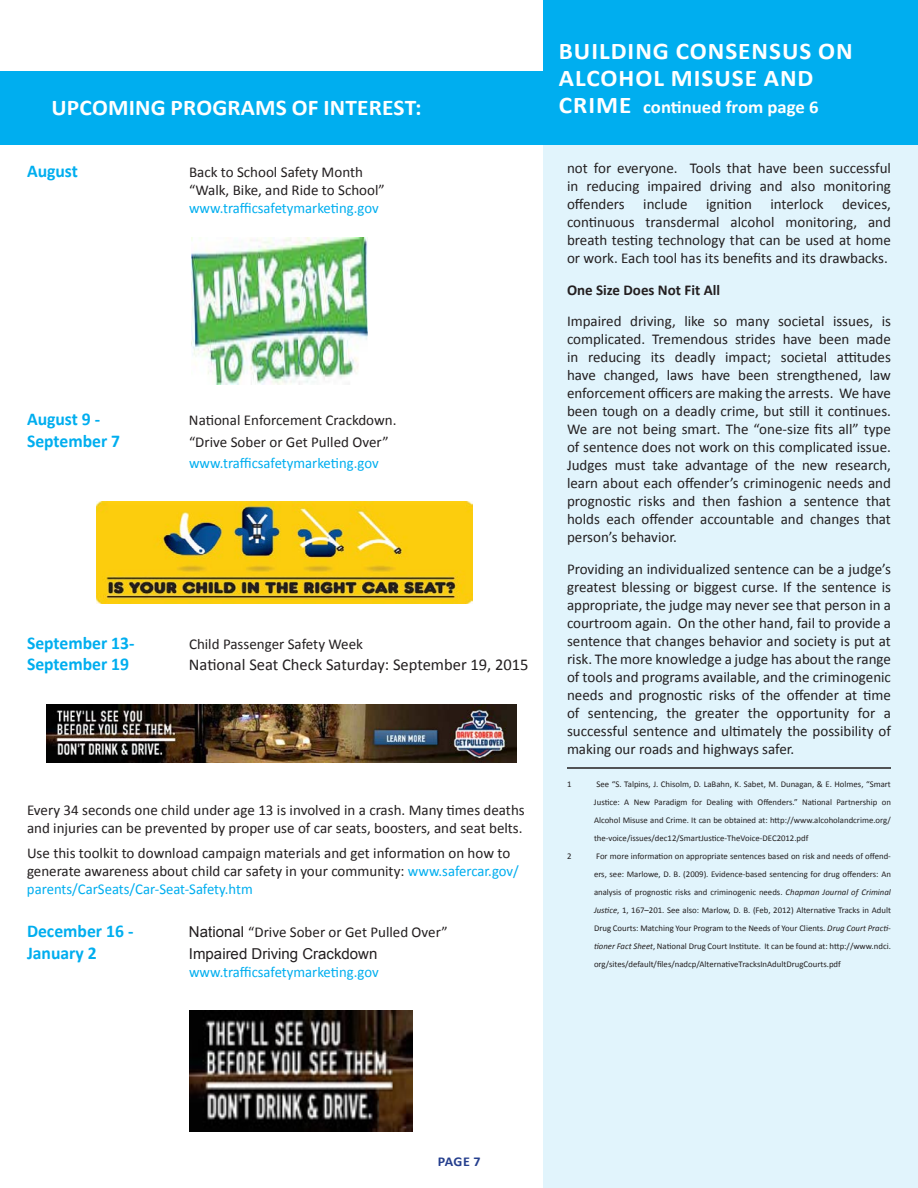
<style>
.page{position:relative;width:918px;height:1188px;background:#fff}
.page>*{position:absolute;margin:0;border:0;box-sizing:border-box;transform-origin:0 0}
.t1{font:700 24px/27px "Calibri";letter-spacing:.04em;color:#fff;scale:1.05 1}
.t2{font:700 22.5px "Calibri";letter-spacing:.01em;color:#fff;scale:1.04 1}
.t3{font:700 18px "Calibri";color:#00aeef}
.t4{font:700 18px "Calibri";color:#fff;scale:1.04 1}
.t5{font:16.5px "Calibri";color:#231f20}
.t6{font:15px/18px "Calibri";color:#231f20}
.t7{font:15px "Calibri";color:#00aeef}
.t8{font:15px "Arial";color:#231f20}
.t9{font:700 15px "Calibri";color:#231f20}
.t10{font:700 13.5px "Calibri";color:#253f8e;scale:1.04 1}
.t11{font:8.7px/18px "Calibri";color:#231f20;text-align:justify}
.s1{color:#00aeef}
.s2{font-family:"Arial"}
.s3{font-size:24px}
.s4{font-style:italic}
</style>
<div class="page">
<div style="left:543px;top:0;width:375px;height:1188px;background:#e1f4fc"></div>
<div style="left:543px;top:0;width:375px;height:145px;background:#00aeef"></div>
<div style="left:0;top:71px;width:573px;height:74px;background:#00aeef"></div>
<img style="left:191px;top:238px;width:177px;height:146px">
<hr style="left:567px;top:767px;width:324px;height:2px;background:#231f20">
<img style="left:46px;top:704px;width:471px;height:58px">
<img style="left:96px;top:501px;width:376px;height:102px">
<img style="left:189px;top:1011px;width:224px;height:120px">
<h2 class="t2" style="left:51px;top:93px;width:357px">UPCOMING PROGRAMS OF INTEREST:</h2>
<p class="t3" style="left:27px;top:160px;width:52px">August</p>
<p class="t6" style="left:189px;top:163px;width:197px">Back to School Safety Month “Walk, Bike, and Ride to School”</p>
<p class="t7" style="left:189px;top:199px;width:191px">www.trafficsafetymarketing.gov</p>
<p class="t3" style="left:27px;top:408px;width:75px">August 9 -</p>
<p class="t6" style="left:189px;top:411px;width:209px">National Enforcement Crackdown.</p>
<p class="t3" style="left:27px;top:429px;width:95px">September 7</p>
<p class="t6" style="left:189px;top:433px;width:201px">“Drive Sober or Get Pulled Over”</p>
<p class="t7" style="left:189px;top:454px;width:191px">www.trafficsafetymarketing.gov</p>
<p class="t3" style="left:27px;top:631px;width:109px">September 13-</p>
<p class="t6" style="left:189px;top:635px;width:176px">Child Passenger Safety Week</p>
<p class="t3" style="left:27px;top:653px;width:104px">September 19</p>
<p class="t5" style="left:189px;top:655px;width:341px">National Seat Check Saturday: September 19, 2015</p>
<p class="t6" style="left:27px;top:801px;width:499px">Every 34 seconds one child under age 13 is involved in a crash. Many times deaths and injuries can be prevented by proper use of car seats, boosters, and seat belts.</p>
<p class="t6" style="left:27px;top:844px;width:493px">Use this toolkit to download campaign materials and get information on how to generate awareness about child car safety in your community: <span class="s1">www.safercar.gov/ parents/CarSeats/Car-Seat-Safety.htm</span></p>
<p class="t3" style="left:27px;top:920px;width:108px">December 16 -</p>
<p class="t6" style="left:189px;top:924px;width:260px"><span class="s2">National</span> “Drive Sober or Get Pulled Over”</p>
<p class="t3" style="left:27px;top:942px;width:71px">January 2</p>
<p class="t8" style="left:189px;top:944px;width:190px">Impaired Driving Crackdown</p>
<p class="t7" style="left:189px;top:963px;width:191px">www.trafficsafetymarketing.gov</p>
<h1 class="t1" style="left:559px;top:37px;width:281px">BUILDING CONSENSUS ON<br>ALCOHOL MISUSE AND</h1>
<p class="t4" style="left:559px;top:95px;width:251px"><span class="s3">CRIME</span> continued from page 6</p>
<p class="t6" style="left:567px;top:159px;width:326px;text-align:justify">not for everyone. Tools that have been successful in reducing impaired driving and also monitoring offenders include ignition interlock devices, continuous transdermal alcohol monitoring, and breath testing technology that can be used at home or work. Each tool has its benefits and its drawbacks.</p>
<p class="t9" style="left:567px;top:280px;width:155px">One Size Does Not Fit All</p>
<p class="t6" style="left:567px;top:312px;width:326px;text-align:justify">Impaired driving, like so many societal issues, is complicated. Tremendous strides have been made in reducing its deadly impact; societal attitudes have changed, laws have been strengthened, law enforcement officers are making the arrests. We have been tough on a deadly crime, but still it continues.<br>We are not being smart. The “one-size fits all” type of sentence does not work on this complicated issue.<br>Judges must take advantage of the new research, learn about each offender’s criminogenic needs and prognostic risks and then fashion a sentence that holds each offender accountable and changes that person’s behavior.</p>
<p class="t6" style="left:567px;top:560px;width:326px;text-align:justify">Providing an individualized sentence can be a judge’s greatest blessing or biggest curse. If the sentence is appropriate, the judge may never see that person in a courtroom again. On the other hand, fail to provide a sentence that changes behavior and society is put at risk. The more knowledge a judge has about the range of tools and programs available, and the criminogenic needs and prognostic risks of the offender at time of sentencing, the greater the opportunity for a successful sentence and ultimately the possibility of making our roads and highways safer.</p>
<p class="t11" style="left:567px;top:775px;width:6px">1</p>
<p class="t11" style="left:594px;top:775px;width:298px">See “S. Talpins, J. Chisolm, D. LaBahn, K. Sabet, M. Dunagan, &amp; E. Holmes, “Smart Justice: A New Paradigm for Dealing with Offenders.” National Partnership on Alcohol Misuse and Crime. It can be obtained at: http://www.alcoholandcrime.org/ the-voice/issues/dec12/SmartJustice-TheVoice-DEC2012.pdf</p>
<p class="t11" style="left:567px;top:847px;width:6px">2</p>
<p class="t11" style="left:594px;top:847px;width:298px">For more information on appropriate sentences based on risk and needs of offend&shy;ers, see: Marlowe, D. B. (2009). Evidence-based sentencing for drug offenders: An analysis of prognostic risks and criminogenic needs. <span class="s4">Chapman Journal of Criminal Justice</span>, 1, 167–201. See also: Marlow, D. B. (Feb, 2012) Alternative Tracks in Adult Drug Courts: Matching Your Program to the Needs of Your Clients. <span class="s4">Drug Court Practi&shy;tioner Fact Sheet</span>, National Drug Court Institute. It can be found at: http://www.ndci. org/sites/default/files/nadcp/AlternativeTracksInAdultDrugCourts.pdf</p>
<p class="t10" style="left:438px;top:1153px;width:43px">PAGE 7</p>
</div>
